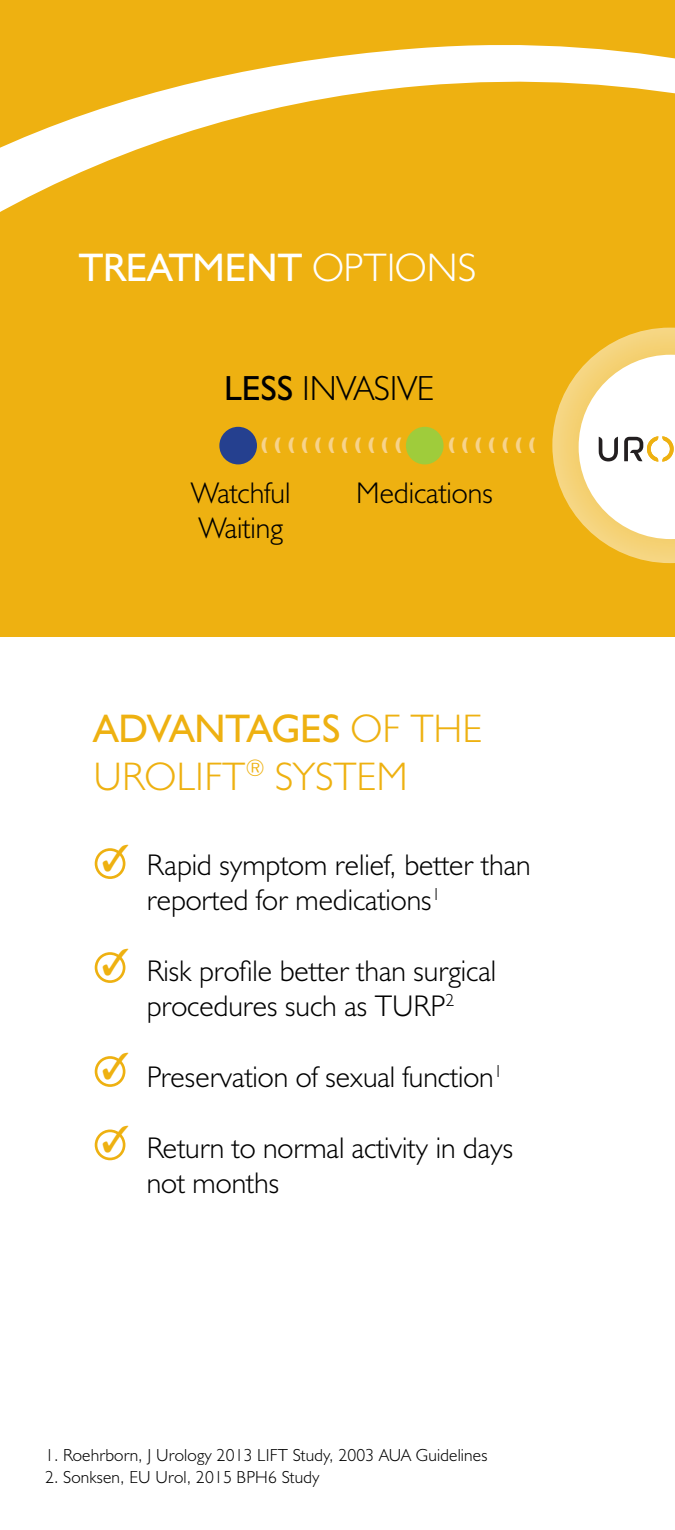
<style>
.page{position:relative;width:675px;height:1530px;background:#fff}
.page>*{position:absolute;margin:0;border:0;box-sizing:border-box;transform-origin:0 0}
.t1{font:300 40px/48px "Humanist 521 BT";color:#eeb111}
.t2{font:40px "Humanist 521 BT";color:#fff}
.t3{font:300 35px "Humanist 521 BT";color:#000}
.t4{font:300 30px/35px "Humanist 521 BT";color:#000}
.t5{font:300 17.5px "Humanist 521 BT";letter-spacing:.01em;color:#000}
.s1{font-weight:300}
.s2{font-weight:400}
</style>
<div class="page">
<div style="left:0;top:0;width:675px;height:637px;background:#eeb111"></div>
<svg style="left:0;top:45px;width:675px;height:519px"></svg>
<div style="left:95px;top:848px;width:30px;height:31px;border:3px solid #eeb111;border-radius:50%"></div>
<div style="left:95px;top:952px;width:30px;height:31px;border:3px solid #eeb111;border-radius:50%"></div>
<div style="left:95px;top:1056px;width:30px;height:31px;border:3px solid #eeb111;border-radius:50%"></div>
<div style="left:95px;top:1130px;width:30px;height:30px;border:3px solid #eeb111;border-radius:50%"></div>
<div style="left:219px;top:427px;width:38px;height:37px;background:#25408f;border-radius:50%"></div>
<div style="left:406px;top:427px;width:38px;height:37px;background:#9fcc3b;border-radius:50%"></div>
<svg style="left:552px;top:328px;width:123px;height:235px"></svg>
<svg style="left:103px;top:848px;width:23px;height:23px"></svg>
<svg style="left:103px;top:952px;width:23px;height:23px"></svg>
<svg style="left:103px;top:1056px;width:23px;height:96px"></svg>
<svg style="left:255px;top:437px;width:280px;height:16px"></svg>
<h1 class="t2" style="left:79px;top:242px;width:399px">TREATMENT <span class="s1">OPTIONS</span></h1>
<p class="t3" style="left:224px;top:366px;width:211px"><span class="s2">LESS</span> INVASIVE</p>
<p class="t4" style="left:191px;top:475px;width:101px">Watchful<br>Waiting</p>
<p class="t4" style="left:356px;top:475px;width:138px">Medications</p>
<h1 class="t1" style="left:94px;top:703px;width:390px"><span class="s2">ADVANTAGES</span> OF THE<br>UROLIFT<sup>®</sup> SYSTEM</h1>
<p class="t4" style="left:147px;top:846px;width:385px">Rapid symptom relief, better than reported for medications<sup>1</sup></p>
<p class="t4" style="left:147px;top:952px;width:351px">Risk profile better than surgical procedures such as TURP<sup>2</sup></p>
<p class="t4" style="left:147px;top:1058px;width:357px">Preservation of sexual function<sup>1</sup></p>
<p class="t4" style="left:147px;top:1129px;width:368px">Return to normal activity in days not months</p>
<p class="t5" style="left:45px;top:1444px;width:444px">1. Roehrborn, J Urology 2013 LIFT Study, 2003 AUA Guidelines</p>
<p class="t5" style="left:45px;top:1466px;width:276px">2. Sonksen, EU Urol, 2015 BPH6 Study</p>
</div>
